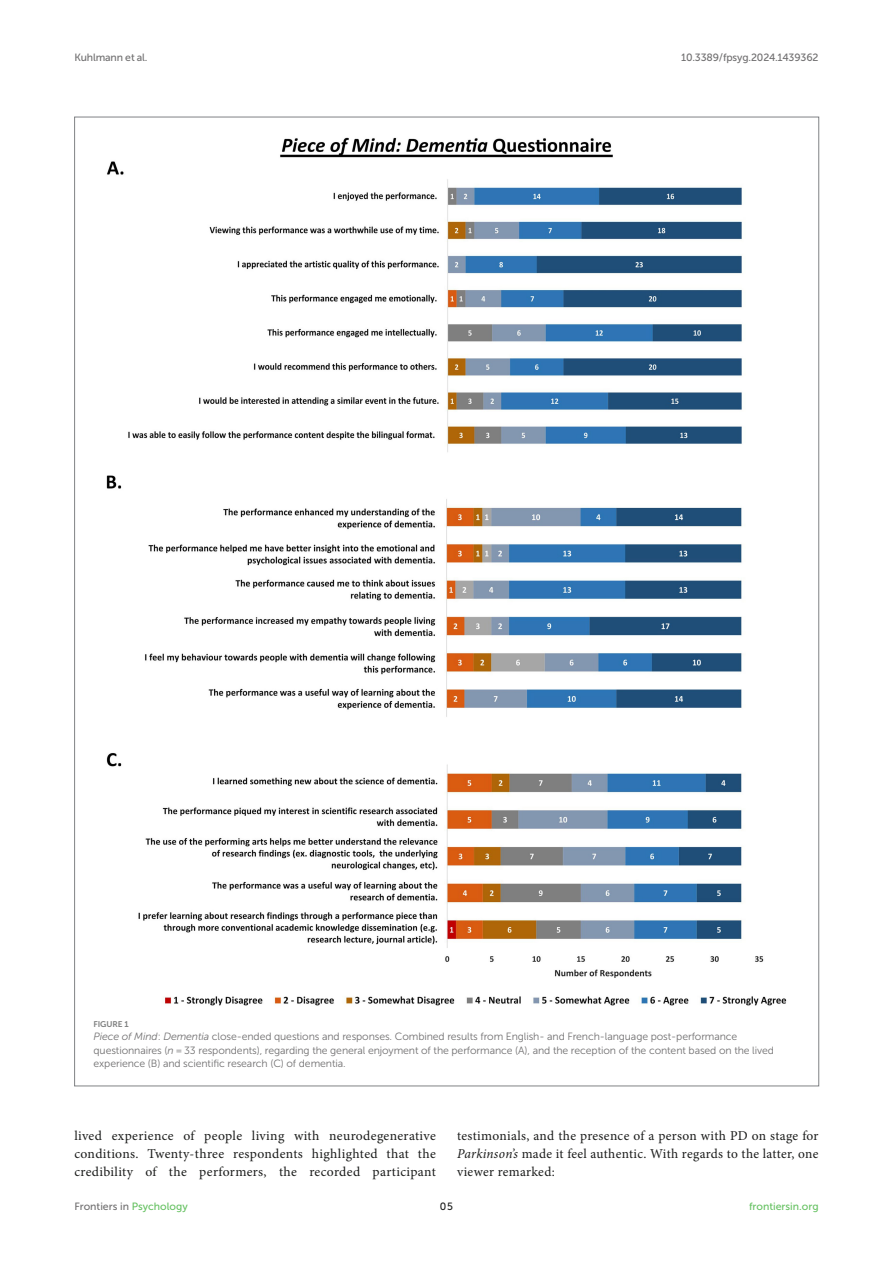
<style>
.page{position:relative;width:893px;height:1263px;background:#fff}
.page>*{position:absolute;margin:0;border:0;box-sizing:border-box;transform-origin:0 0}
.TEXT{font:13.5px/18px "Minion Pro";letter-spacing:.02em;color:#1b1c1b;text-align:justify}
.FIG_LEG{font:10.5px/13.5px "Museo Sans 300";letter-spacing:-.01em;color:#706f70}
.t1{font:10.5px "Museo Sans 500";letter-spacing:-.015em;color:#706f70}
.t2{font:10.5px "Museo Sans 500";color:#65c161}
.t3{font:10.5px "Museo Sans 500";color:#1b1c1b}
.FIG_HD{font:8.25px "Museo Sans 700";letter-spacing:-.01em;color:#7e7f7f}
.s1{font-style:italic}
.s2{color:#65c161}
</style>
<div class="page">
<img style="left:106px;top:137px;width:681px;height:869px">
<p class="t1" style="left:74px;top:51px;width:75px">Kuhlmann et al.</p>
<p class="t1" style="left:681px;top:51px;width:139px">10.3389/fpsyg.2024.1439362</p>
<p class="FIG_HD" style="left:94px;top:1019px;width:37px">FIGURE 1</p>
<p class="FIG_LEG" style="left:94px;top:1030px;width:682px"><span class="s1">Piece of Mind</span>: <span class="s1">Dementia</span> close-ended questions and responses. Combined results from English- and French-language post-performance questionnaires (<span class="s1">n</span> = 33 respondents), regarding the general enjoyment of the performance (A), and the reception of the content based on the lived experience (B) and scientific research (C) of dementia.</p>
<p class="TEXT" style="left:74px;top:1127px;width:363px">lived experience of people living with neurodegenerative conditions. Twenty-three respondents highlighted that the credibility of the performers, the recorded participant</p>
<p class="TEXT" style="left:457px;top:1127px;width:363px">testimonials, and the presence of a person with PD on stage for <span class="s1">Parkinson’s</span> made it feel authentic. With regards to the latter, one viewer remarked:</p>
<p class="t1" style="left:74px;top:1200px;width:115px">Frontiers in <span class="s2">Psychology</span></p>
<p class="t3" style="left:440px;top:1200px;width:14px">05</p>
<p class="t2" style="left:749px;top:1200px;width:71px">frontiersin.org</p>
</div>
